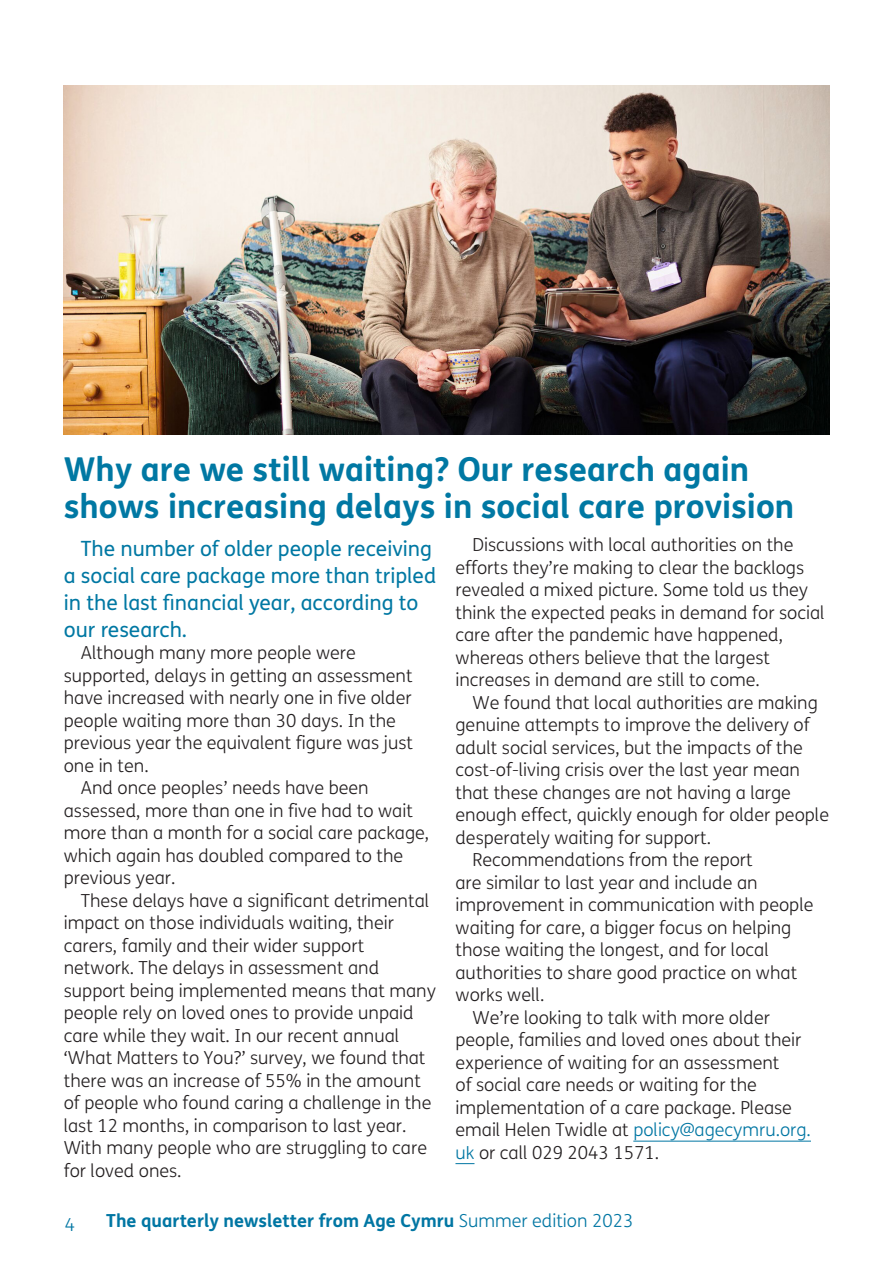
<style>
.page{position:relative;width:893px;height:1263px;background:#fff}
.page>*{position:absolute;margin:0;border:0;box-sizing:border-box;transform-origin:0 0}
.Page_heading_2{font:700 33px/37.5px "FS Me";color:#0078a3}
.intro_para{font:21px/27px "FS Me";color:#0078a3}
.body{font:300 18px/22.5px "FS Me";color:#231f20}
.t1{font:700 18px "FS Me";color:#0076a3}
.t2{font:300 18px "FS Me";color:#0076a3}
.s1{color:#0076a3}
.s2{font-weight:300}
</style>
<div class="page">
<img style="left:64px;top:85px;width:765px;height:349px">
<hr style="left:633px;top:1141px;width:178px;height:1px;background:#0076a3">
<svg style="left:455px;top:1163px;width:19px;height:1px"></svg>
<p class="Page_heading_2" style="left:64px;top:450px;width:732px">Why are we still waiting? Our research again shows increasing delays in social care provision</p>
<p class="intro_para" style="left:64px;top:534px;width:374px;text-indent:17px">The number of older people receiving a social care package more than tripled in the last financial year, according to our research.</p>
<p class="body" style="left:64px;top:642px;width:351px;text-indent:17px">Although many more people were supported, delays in getting an assessment have increased with nearly one in five older people waiting more than 30 days. In the previous year the equivalent figure was just one in ten.</p>
<p class="body" style="left:64px;top:777px;width:367px;text-indent:17px">And once peoples’ needs have been assessed, more than one in five had to wait more than a month for a social care package, which again has doubled compared to the previous year.</p>
<p class="body" style="left:64px;top:889px;width:374px;text-indent:17px">These delays have a significant detrimental impact on those individuals waiting, their carers, family and their wider support network. The delays in assessment and support being implemented means that many people rely on loved ones to provide unpaid care while they wait. In our recent annual ‘What Matters to You?’ survey, we found that there was an increase of 55% in the amount of people who found caring a challenge in the last 12 months, in comparison to last year.<br>With many people who are struggling to care for loved ones.</p>
<p class="body" style="left:455px;top:534px;width:371px;text-indent:17px">Discussions with local authorities on the efforts they’re making to clear the backlogs revealed a mixed picture. Some told us they think the expected peaks in demand for social care after the pandemic have happened, whereas others believe that the largest increases in demand are still to come.</p>
<p class="body" style="left:455px;top:691px;width:375px;text-indent:17px">We found that local authorities are making genuine attempts to improve the delivery of adult social services, but the impacts of the cost-of-living crisis over the last year mean that these changes are not having a large enough effect, quickly enough for older people desperately waiting for support.</p>
<p class="body" style="left:455px;top:849px;width:359px;text-indent:17px">Recommendations from the report<br>are similar to last year and include an improvement in communication with people waiting for care, a bigger focus on helping those waiting the longest, and for local authorities to share good practice on what works well.</p>
<p class="body" style="left:455px;top:1006px;width:357px;text-indent:17px">We’re looking to talk with more older people, families and loved ones about their experience of waiting for an assessment<br>of social care needs or waiting for the implementation of a care package. Please email Helen Twidle at <span class="s1">policy@agecymru.org. uk</span> or call 029 2043 1571.</p>
<p class="t2" style="left:65px;top:1214px;width:12px">4</p>
<p class="t1" style="left:106px;top:1209px;width:529px">The quarterly newsletter from Age Cymru <span class="s2">Summer edition 2023</span></p>
</div>
